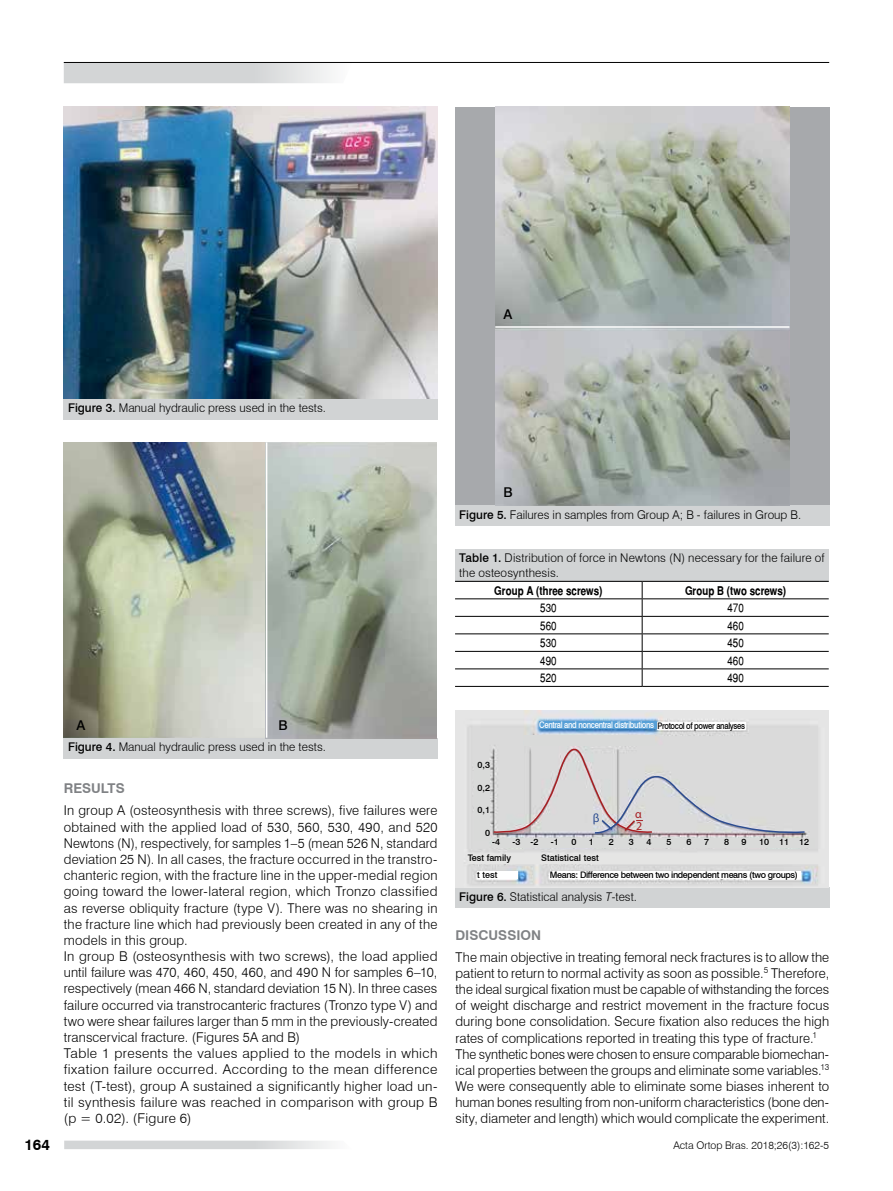
<style>
.page{position:relative;width:893px;height:1191px;background:#fff}
.page>*{position:absolute;margin:0;border:0;box-sizing:border-box;transform-origin:0 0}
.t1{font:700 15px "Swiss 721 BT";color:#000}
.t2{font:300 13.5px/16.2px "Swiss 721 BT";letter-spacing:.01em;color:#000}
.t3{font:700 13.5px "Swiss 721 BT";color:#808285}
.t4{font:500 13.5px "Swiss 721 BT";color:#000}
.t5{font:300 12px/15px "Swiss 721 BT";color:#000}
.t6{font:700 12px "Helvetica Narrow";color:#000}
.t7{font:12px "Helvetica Narrow";color:#000}
.t8{font:12px/11.6px "Myriad Pro";color:#a71e22}
.t9{font:12px "Myriad Pro";color:#2c4c90}
.t10{font:300 10.5px "Swiss 721 BT";color:#000}
.t11{font:500 9px "Swiss 721 BT";letter-spacing:-.04em;color:#000}
.t12{font:500 9px "Swiss 721 BT";letter-spacing:-.04em;color:#fff;scale:.85 1}
.t13{font:500 9px "Swiss 721 BT";color:#000}
.s1{font-weight:500}
.s2{color:#000}
.s3{font-style:italic}
</style>
<div class="page">
<svg style="left:64px;top:63px;width:267px;height:20px;background:#d7d9da"></svg>
<svg style="left:64px;top:1140px;width:267px;height:9px"></svg>
<hr style="left:64px;top:62px;width:765px;height:1px;background:#000">
<div style="left:455px;top:107px;width:374px;height:398px;background:#a7a9ac"></div>
<div style="left:64px;top:399px;width:374px;height:20px;background:#d1d3d4"></div>
<div style="left:64px;top:737px;width:374px;height:21px;background:#d1d3d4"></div>
<div style="left:455px;top:505px;width:374px;height:21px;background:#d1d3d4"></div>
<img style="left:64px;top:106px;width:374px;height:293px">
<img style="left:64px;top:442px;width:372px;height:296px">
<img style="left:495px;top:106px;width:294px;height:399px">
<div style="left:455px;top:549px;width:374px;height:32px;background:#d1d3d4"></div>
<hr style="left:455px;top:581px;width:187px;height:1px;background:#000">
<hr style="left:642px;top:581px;width:187px;height:1px;background:#000">
<hr style="left:455px;top:598px;width:187px;height:1px;background:#000">
<hr style="left:642px;top:598px;width:187px;height:1px;background:#000">
<hr style="left:455px;top:616px;width:187px;height:1px;background:#000">
<hr style="left:642px;top:616px;width:187px;height:1px;background:#000">
<hr style="left:455px;top:633px;width:187px;height:1px;background:#000">
<hr style="left:642px;top:633px;width:187px;height:1px;background:#000">
<hr style="left:455px;top:651px;width:187px;height:1px;background:#000">
<hr style="left:642px;top:651px;width:187px;height:1px;background:#000">
<hr style="left:455px;top:668px;width:187px;height:1px;background:#000">
<hr style="left:642px;top:668px;width:187px;height:1px;background:#000">
<svg style="left:642px;top:582px;width:1px;height:104px"></svg>
<hr style="left:455px;top:686px;width:187px;height:1px;background:#000">
<hr style="left:642px;top:686px;width:187px;height:1px;background:#000">
<hr style="left:495px;top:326px;width:294px;height:2px;background:#fff">
<hr style="left:266px;top:442px;width:1px;height:295px;background:#fff">
<div style="left:455px;top:887px;width:374px;height:21px;background:#d1d3d4"></div>
<img style="left:455px;top:710px;width:374px;height:177px">
<div style="left:492px;top:838px;width:323px;height:9px;background:#d9dad9"></div>
<div style="left:468px;top:854px;width:353px;height:9px;background:#e5e5e4"></div>
<div style="left:477px;top:871px;width:41px;height:8px;background:#fff"></div>
<div style="left:550px;top:871px;width:251px;height:7px;background:#fff"></div>
<div style="left:474px;top:761px;width:16px;height:79px;background:#d9dad9"></div>
<div style="left:539px;top:721px;width:118px;height:8px;background:#57a0d7"></div>
<div style="left:657px;top:722px;width:88px;height:7px;background:#fff"></div>
<svg style="left:492px;top:731px;width:314px;height:103px;background:#d4d3d4"></svg>
<p class="t4" style="left:504px;top:305px;width:10px">A</p>
<p class="t5" style="left:68px;top:400px;width:259px"><span class="s1">Figure 3.</span> Manual hydraulic press used in the tests.</p>
<p class="t4" style="left:503px;top:484px;width:11px">B</p>
<p class="t5" style="left:459px;top:507px;width:343px"><span class="s1">Figure 5.</span> Failures in samples from Group A; B - failures in Group B.</p>
<p class="t5" style="left:459px;top:550px;width:367px"><span class="s1">Table 1.</span> Distribution of force in Newtons (N) necessary for the failure of the osteosynthesis.</p>
<p class="t6" style="left:494px;top:583px;width:110px">Group A (three screws)</p>
<p class="t6" style="left:685px;top:583px;width:103px">Group B (two screws)</p>
<p class="t7" style="left:540px;top:600px;width:18px">530</p>
<p class="t7" style="left:727px;top:600px;width:18px">470</p>
<p class="t7" style="left:540px;top:618px;width:18px">560</p>
<p class="t7" style="left:727px;top:618px;width:18px">460</p>
<p class="t7" style="left:540px;top:635px;width:18px">530</p>
<p class="t7" style="left:727px;top:635px;width:18px">450</p>
<p class="t7" style="left:540px;top:653px;width:18px">490</p>
<p class="t7" style="left:727px;top:653px;width:18px">460</p>
<p class="t7" style="left:540px;top:670px;width:18px">520</p>
<p class="t7" style="left:727px;top:670px;width:18px">490</p>
<p class="t1" style="left:24px;top:1135px;width:27px">164</p>
<p class="t4" style="left:76px;top:717px;width:10px">A</p>
<p class="t12" style="left:539px;top:719px;width:244px">Central and noncentral distributions <span class="s2">Protocol of power analyses</span></p>
<p class="t4" style="left:278px;top:717px;width:11px">B</p>
<p class="t5" style="left:68px;top:739px;width:259px"><span class="s1">Figure 4.</span> Manual hydraulic press used in the tests.</p>
<p class="t3" style="left:64px;top:780px;width:62px">RESULTS</p>
<p class="t2" style="left:64px;top:802px;width:375px">In group A (osteosynthesis with three screws), five failures were obtained with the applied load of 530, 560, 530, 490, and 520<br>Newtons (N), respectively, for samples 1–5 (mean 526 N, standard deviation 25 N). In all cases, the fracture occurred in the transtro&shy;chanteric region, with the fracture line in the upper-medial region going toward the lower-lateral region, which Tronzo classified as reverse obliquity fracture (type V). There was no shearing in the fracture line which had previously been created in any of the models in this group.<br>In group B (osteosynthesis with two screws), the load applied until failure was 470, 460, 450, 460, and 490 N for samples 6–10, respectively (mean 466 N, standard deviation 15 N). In three cases failure occurred via transtrocanteric fractures (Tronzo type V) and two were shear failures larger than 5 mm in the previously-created transcervical fracture. (Figures 5A and B)<br>Table 1 presents the values applied to the models in which fixation failure occurred. According to the mean difference test (T-test), group A sustained a significantly higher load un&shy;til synthesis failure was reached in comparison with group B (p = 0.02). (Figure 6)</p>
<p class="t11" style="left:477px;top:759px;width:14px">0,3</p>
<p class="t11" style="left:477px;top:782px;width:14px">0,2</p>
<p class="t11" style="left:477px;top:804px;width:14px">0,1</p>
<p class="t11" style="left:485px;top:827px;width:7px">0</p>
<p class="t9" style="left:593px;top:811px;width:8px">β</p>
<p class="t8" style="left:635px;top:808px;width:9px">α<br>2</p>
<p class="t11" style="left:492px;top:836px;width:9px">-4</p>
<p class="t11" style="left:513px;top:836px;width:27px">-3 -2</p>
<p class="t11" style="left:551px;top:836px;width:9px">-1</p>
<p class="t11" style="left:571px;top:836px;width:7px">0</p>
<p class="t11" style="left:589px;top:836px;width:7px">1</p>
<p class="t11" style="left:609px;top:836px;width:7px">2</p>
<p class="t11" style="left:629px;top:836px;width:7px">3</p>
<p class="t11" style="left:646px;top:836px;width:7px">4</p>
<p class="t11" style="left:666px;top:836px;width:7px">5</p>
<p class="t11" style="left:686px;top:836px;width:7px">6</p>
<p class="t11" style="left:704px;top:836px;width:7px">7</p>
<p class="t11" style="left:724px;top:836px;width:7px">8</p>
<p class="t11" style="left:742px;top:836px;width:7px">9</p>
<p class="t11" style="left:759px;top:836px;width:52px">10 11 12</p>
<p class="t13" style="left:468px;top:852px;width:45px">Test family</p>
<p class="t13" style="left:541px;top:852px;width:59px">Statistical test</p>
<p class="t11" style="left:477px;top:869px;width:22px">t test</p>
<p class="t11" style="left:550px;top:869px;width:250px">Means: Difference between two independent means (two groups)</p>
<p class="t5" style="left:459px;top:888px;width:179px"><span class="s1">Figure 6.</span> Statistical analysis <span class="s3">T</span>-test.</p>
<p class="t3" style="left:455px;top:926px;width:87px">DISCUSSION</p>
<p class="t2" style="left:455px;top:949px;width:375px">The main objective in treating femoral neck fractures is to allow the patient to return to normal activity as soon as possible.<sup>5</sup> Therefore, the ideal surgical fixation must be capable of withstanding the forces of weight discharge and restrict movement in the fracture focus during bone consolidation. Secure fixation also reduces the high rates of complications reported in treating this type of fracture.<sup>1<br></sup>The synthetic bones were chosen to ensure comparable biomechan&shy;ical properties between the groups and eliminate some variables.<sup>13<br></sup>We were consequently able to eliminate some biases inherent to human bones resulting from non-uniform characteristics (bone den&shy;sity, diameter and length) which would complicate the experiment.</p>
<p class="t10" style="left:673px;top:1138px;width:157px">Acta Ortop Bras. 2018;26(3):162-5</p>
</div>
